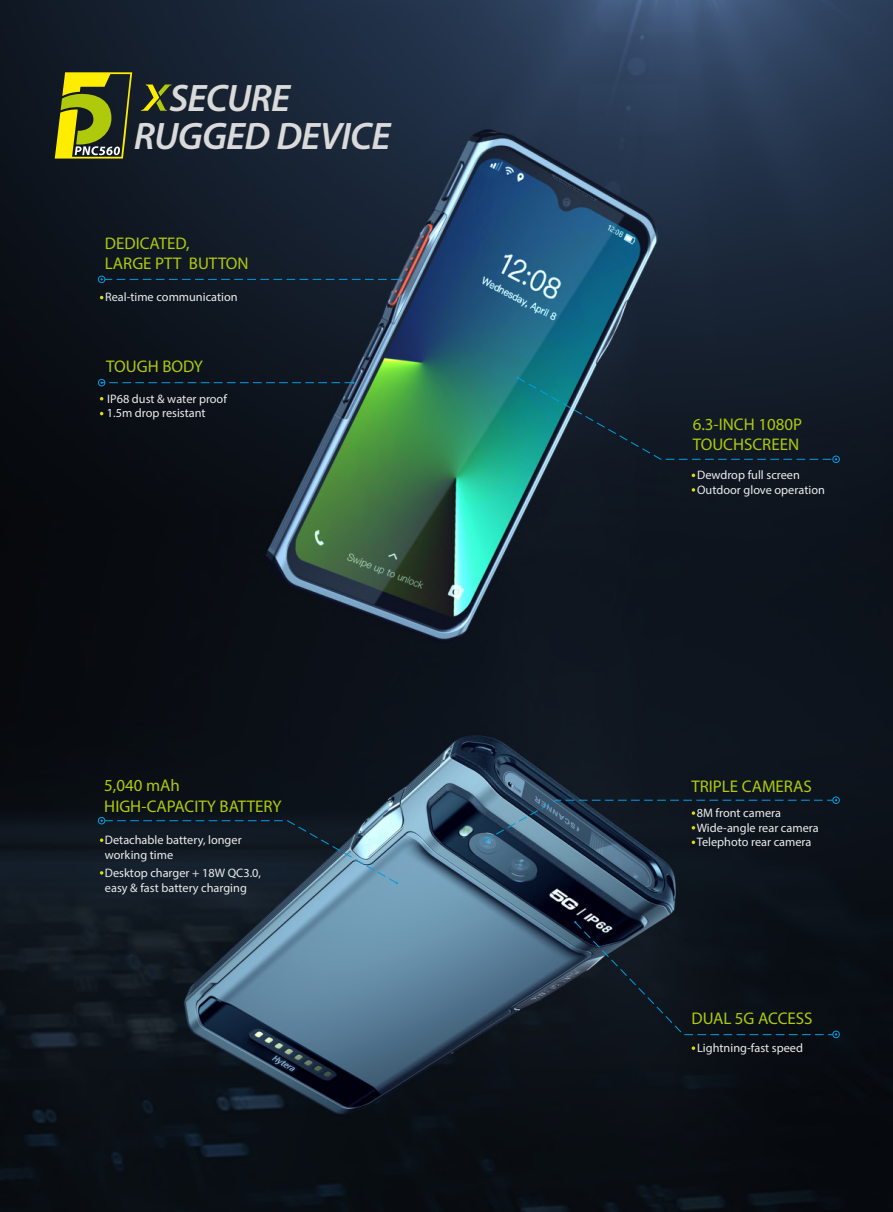
<style>
.page{position:relative;width:893px;height:1212px;background:#fff}
.page>*{position:absolute;margin:0;border:0;box-sizing:border-box;transform-origin:0 0}
.t1{font:italic 600 38.4px/38.5px "Myriad Pro";letter-spacing:-.02em;color:#dadada}
.t2{font:16.95px/20.4px "Myriad Pro";color:#afca0b}
.t3{font:12.3px/14.9px "Myriad Pro";color:#ececec}
</style>
<div class="page">
<img style="left:0;top:0;width:893px;height:1212px">
<div style="left:832px;top:456px;width:8px;height:7px;border:1px solid #009fe3;border-radius:50%"></div>
<div style="left:832px;top:1031px;width:8px;height:7px;border:1px solid #009fe3;border-radius:50%"></div>
<div style="left:98px;top:379px;width:7px;height:7px;border:1px solid #009fe3;border-radius:50%"></div>
<div style="left:98px;top:276px;width:7px;height:7px;border:1px solid #009fe3;border-radius:50%"></div>
<div style="left:98px;top:817px;width:7px;height:7px;border:1px solid #009fe3;border-radius:50%"></div>
<svg style="left:55px;top:72px;width:77px;height:87px"></svg>
<div style="left:832px;top:796px;width:8px;height:8px;border:1px solid #009fe3;border-radius:50%"></div>
<svg style="left:516px;top:376px;width:321px;height:84px"></svg>
<svg style="left:101px;top:278px;width:301px;height:2px"></svg>
<svg style="left:101px;top:382px;width:253px;height:2px"></svg>
<svg style="left:574px;top:921px;width:263px;height:114px"></svg>
<svg style="left:141px;top:85px;width:31px;height:26px"></svg>
<svg style="left:692px;top:488px;width:3px;height:4px"></svg>
<svg style="left:484px;top:799px;width:353px;height:45px"></svg>
<svg style="left:692px;top:1046px;width:3px;height:4px"></svg>
<svg style="left:100px;top:819px;width:298px;height:65px"></svg>
<h1 class="t1" style="left:134px;top:77px;width:258px;text-indent:36px">SECURE<br>RUGGED DEVICE</h1>
<h2 class="t2" style="left:105px;top:233px;width:145px">DEDICATED,<br>LARGE PTT BUTTON</h2>
<p class="t3" style="left:105px;top:289px;width:134px">Real-time communication</p>
<h2 class="t2" style="left:106px;top:356px;width:98px">TOUGH BODY</h2>
<p class="t3" style="left:107px;top:391px;width:121px">IP68 dust &amp; water proof<br>1.5m drop resistant</p>
<h2 class="t2" style="left:104px;top:775px;width:179px">5,040 mAh<br>HIGH-CAPACITY BATTERY</h2>
<p class="t3" style="left:105px;top:832px;width:138px">Detachable battery, longer working time</p>
<p class="t3" style="left:105px;top:865px;width:158px">Desktop charger + 18W QC3.0, easy &amp; fast battery charging</p>
<h2 class="t2" style="left:693px;top:413px;width:111px">6.3-INCH 1080P<br>TOUCHSCREEN</h2>
<p class="t3" style="left:697px;top:467px;width:129px">Dewdrop full screen<br>Outdoor glove operation</p>
<h2 class="t2" style="left:691px;top:776px;width:122px">TRIPLE CAMERAS</h2>
<p class="t3" style="left:697px;top:805px;width:124px">8M front camera<br>Wide-angle rear camera<br>Telephoto rear camera</p>
<h2 class="t2" style="left:691px;top:1008px;width:123px">DUAL 5G ACCESS</h2>
<p class="t3" style="left:697px;top:1040px;width:107px">Lightning-fast speed</p>
</div>
